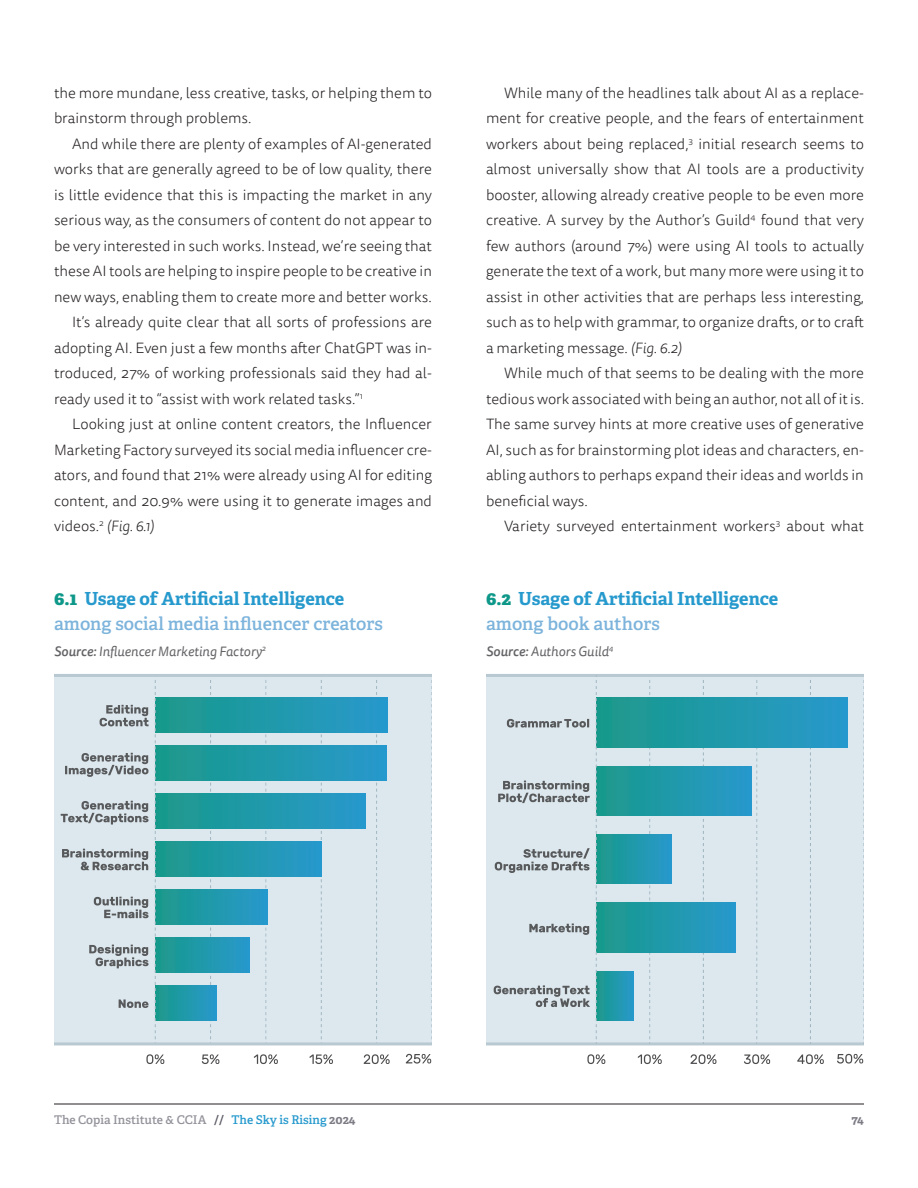
<style>
.page{position:relative;width:918px;height:1188px;background:#fff}
.page>*{position:absolute;margin:0;border:0;box-sizing:border-box;transform-origin:0 0}
.Head-Graph-Small{font:18px/25.5px "Adelle PE Sb";color:#7db4dc}
.Head-Graph-Small-2{font:700 18px/25.5px "Adelle PE";color:#2699cd}
.Body{font:300 15px/25.5px "Tisa Sans Pro";color:#231f20;text-align:justify}
.Head-Graph-Small-3{font:italic 13.5px "Tisa Sans Pro";color:#636366}
.t1{font:12px "Adelle PE Sb";color:#93939b}
.t2{font:700 12px "Adelle PE";color:#7d7c85}
.s1{font-style:italic}
.s2{font-family:"Adelle PE Eb";color:#0e9889}
.s3{font-family:"Adelle PE";font-weight:700;color:#2699cd}
.s4{font-weight:500}
.s5{font-family:"Adelle PE Eb";font-weight:400;color:#0e9889}
.s6{font-family:"Adelle PE Sb";font-weight:400;color:#7db4dc}
.s7{color:#5b5963}
.s8{color:#2699cd}
.s9{font-family:"Adelle PE";font-weight:700;color:#7d7c85}
</style>
<div class="page">
<hr style="left:54px;top:1104px;width:810px;height:1px;background:#231f20">
<div style="left:54px;top:675px;width:378px;height:369px;background:#dce8ee"></div>
<svg style="left:321px;top:680px;width:1px;height:360px"></svg>
<svg style="left:376px;top:680px;width:1px;height:360px"></svg>
<svg style="left:266px;top:680px;width:1px;height:359px"></svg>
<svg style="left:210px;top:680px;width:1px;height:360px"></svg>
<svg style="left:100px;top:705px;width:49px;height:21px"></svg>
<svg style="left:65px;top:753px;width:83px;height:24px"></svg>
<svg style="left:61px;top:801px;width:88px;height:24px"></svg>
<svg style="left:62px;top:849px;width:86px;height:21px"></svg>
<svg style="left:94px;top:897px;width:55px;height:21px"></svg>
<svg style="left:89px;top:945px;width:60px;height:23px"></svg>
<svg style="left:119px;top:999px;width:29px;height:9px"></svg>
<svg style="left:146px;top:1054px;width:18px;height:10px"></svg>
<svg style="left:202px;top:1054px;width:17px;height:10px"></svg>
<svg style="left:254px;top:1054px;width:24px;height:10px"></svg>
<svg style="left:309px;top:1054px;width:24px;height:10px"></svg>
<svg style="left:364px;top:1054px;width:26px;height:10px"></svg>
<svg style="left:406px;top:1054px;width:25px;height:10px"></svg>
<div style="left:155px;top:698px;width:233px;height:35px;background:linear-gradient(to right,#1a998a,#2799cc)"></div>
<div style="left:155px;top:746px;width:232px;height:34px;background:linear-gradient(to right,#19998a,#2799cc)"></div>
<div style="left:155px;top:794px;width:211px;height:34px;background:linear-gradient(to right,#19998a,#2899cc)"></div>
<div style="left:155px;top:842px;width:166px;height:34px;background:linear-gradient(to right,#19998a,#2799cc)"></div>
<div style="left:155px;top:890px;width:112px;height:34px;background:linear-gradient(to right,#19998a,#2799cb)"></div>
<div style="left:155px;top:938px;width:94px;height:34px;background:linear-gradient(to right,#1a998a,#2799cb)"></div>
<div style="left:155px;top:986px;width:61px;height:34px;background:linear-gradient(to right,#1a998a,#2799cb)"></div>
<svg style="left:155px;top:680px;width:1px;height:360px"></svg>
<hr style="left:54px;top:1042px;width:378px;height:3px;background:#b8c9d2">
<hr style="left:54px;top:674px;width:378px;height:3px;background:#b8c9d2">
<div style="left:486px;top:675px;width:378px;height:369px;background:#dce8ee"></div>
<hr style="left:486px;top:1042px;width:378px;height:3px;background:#b8c9d2">
<svg style="left:757px;top:680px;width:1px;height:363px"></svg>
<svg style="left:810px;top:680px;width:1px;height:364px"></svg>
<svg style="left:703px;top:680px;width:1px;height:364px"></svg>
<svg style="left:649px;top:680px;width:1px;height:364px"></svg>
<svg style="left:507px;top:719px;width:82px;height:9px"></svg>
<svg style="left:498px;top:781px;width:92px;height:22px"></svg>
<svg style="left:495px;top:848px;width:95px;height:25px"></svg>
<svg style="left:529px;top:924px;width:60px;height:11px"></svg>
<svg style="left:494px;top:985px;width:96px;height:22px"></svg>
<svg style="left:587px;top:1054px;width:18px;height:10px"></svg>
<svg style="left:638px;top:1054px;width:24px;height:10px"></svg>
<svg style="left:691px;top:1054px;width:25px;height:10px"></svg>
<svg style="left:744px;top:1054px;width:26px;height:10px"></svg>
<svg style="left:797px;top:1054px;width:27px;height:10px"></svg>
<svg style="left:837px;top:1054px;width:26px;height:10px"></svg>
<hr style="left:486px;top:674px;width:378px;height:3px;background:#b8c9d2">
<div style="left:596px;top:698px;width:252px;height:49px;background:linear-gradient(to right,#19998a,#2799cc)"></div>
<div style="left:596px;top:766px;width:156px;height:49px;background:linear-gradient(to right,#19998a,#2799cc)"></div>
<div style="left:596px;top:835px;width:75px;height:49px;background:linear-gradient(to right,#19998a,#2898cb)"></div>
<div style="left:596px;top:903px;width:139px;height:49px;background:linear-gradient(to right,#19998a,#2899cc)"></div>
<div style="left:596px;top:971px;width:38px;height:49px;background:linear-gradient(to right,#199989,#2799c9)"></div>
<svg style="left:596px;top:676px;width:1px;height:368px"></svg>
<p class="Body" style="left:54px;top:80px;width:380px">the more mundane, less creative, tasks, or helping them to brainstorm through problems.</p>
<p class="Body" style="left:54px;top:131px;width:380px;text-indent:18px">And while there are plenty of examples of AI-generated works that are generally agreed to be of low quality, there is little evidence that this is impacting the market in any serious way, as the consumers of content do not appear to be very interested in such works. Instead, we’re seeing that these AI tools are helping to inspire people to be creative in new ways, enabling them to create more and better works.</p>
<p class="Body" style="left:54px;top:310px;width:380px;text-indent:18px">It’s already quite clear that all sorts of professions are adopting AI. Even just a few months after ChatGPT was in&shy;troduced, 27% of working professionals said they had al&shy;ready used it to “assist with work related tasks.”<sup>1</sup></p>
<p class="Body" style="left:54px;top:412px;width:380px;text-indent:18px">Looking just at online content creators, the Influencer Marketing Factory surveyed its social media influencer cre&shy;ators, and found that 21% were already using AI for editing content, and 20.9% were using it to generate images and videos.<sup>2</sup> <span class="s1">(Fig. 6.1)</span></p>
<p class="Head-Graph-Small" style="left:54px;top:585px;width:330px"><span class="s2">6.1</span> <span class="s3">Usage of Artificial Intelligence </span>among social media influencer creators</p>
<p class="Head-Graph-Small-3" style="left:54px;top:642px;width:213px"><span class="s4">Source:</span> Influencer Marketing Factory<sup>2</sup></p>
<p class="Body" style="left:486px;top:80px;width:380px;text-indent:18px">While many of the headlines talk about AI as a replace&shy;ment for creative people, and the fears of entertainment workers about being replaced,<sup>3</sup> initial research seems to almost universally show that AI tools are a productivity booster, allowing already creative people to be even more creative. A survey by the Author’s Guild<sup>4</sup> found that very few authors (around 7%) were using AI tools to actually generate the text of a work, but many more were using it to assist in other activities that are perhaps less interesting, such as to help with grammar, to organize drafts, or to craft a marketing message. <span class="s1">(Fig. 6.2)</span></p>
<p class="Body" style="left:486px;top:361px;width:380px;text-indent:18px">While much of that seems to be dealing with the more tedious work associated with being an author, not all of it is.<br>The same survey hints at more creative uses of generative AI, such as for brainstorming plot ideas and characters, en&shy;abling authors to perhaps expand their ideas and worlds in beneficial ways.</p>
<p class="Body" style="left:504px;top:514px;width:361px">Variety surveyed entertainment workers<sup>3</sup> about what</p>
<p class="Head-Graph-Small-2" style="left:486px;top:585px;width:294px"><span class="s5">6.2</span> Usage of Artificial Intelligence <span class="s6">among book authors</span></p>
<p class="Head-Graph-Small-3" style="left:486px;top:642px;width:129px"><span class="s4">Source:</span> Authors Guild<sup>4</sup></p>
<p class="t1" style="left:54px;top:1111px;width:303px">The Copia Institute &amp; CCIA <span class="s7">//</span> <span class="s8">The Sky is Rising</span> <span class="s9">2024</span></p>
<p class="t2" style="left:852px;top:1111px;width:14px">74</p>
</div>
